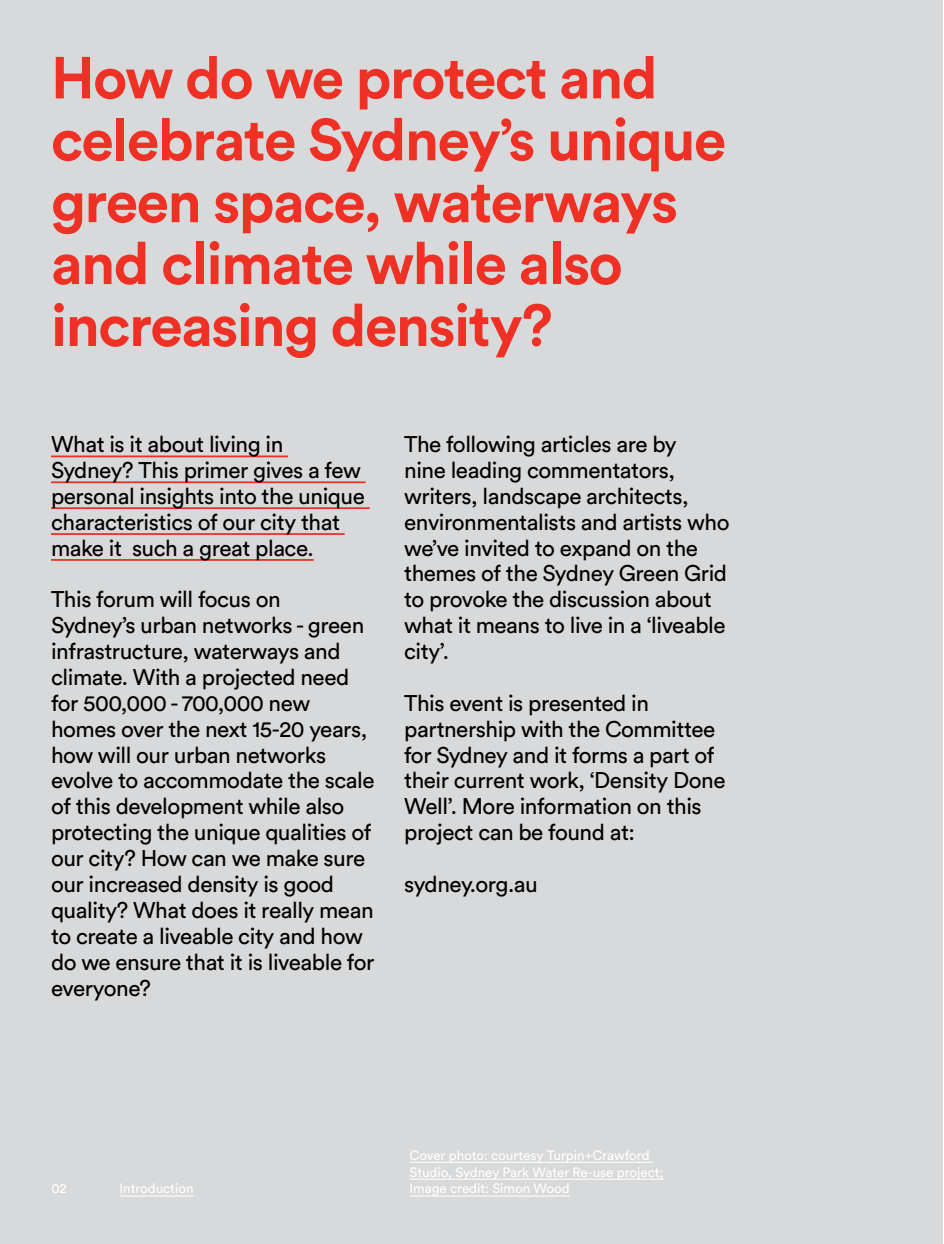
<style>
.page{position:relative;width:944px;height:1244px;background:#fff}
.page>*{position:absolute;margin:0;border:0;box-sizing:border-box;transform-origin:0 0}
.t1{font:700 58.5px/61.9px "Circular Std";letter-spacing:-.025em;color:#ee3124}
.t2{font:22.5px/25.9px "Circular Std";letter-spacing:-.02em;color:#000}
.t3{font:13.5px/16.9px "Circular Std";letter-spacing:-.005em;color:#fff}
</style>
<div class="page">
<div style="left:0;top:0;width:943px;height:1244px;background:#d8d9da"></div>
<hr style="left:51px;top:455px;width:237px;height:2px;background:#ee3124">
<hr style="left:51px;top:481px;width:315px;height:2px;background:#ee3124">
<hr style="left:51px;top:507px;width:319px;height:2px;background:#ee3124">
<hr style="left:51px;top:533px;width:294px;height:2px;background:#ee3124">
<hr style="left:51px;top:559px;width:263px;height:2px;background:#ee3124">
<hr style="left:410px;top:1161px;width:243px;height:2px;background:#fff">
<hr style="left:410px;top:1178px;width:254px;height:1px;background:#fff">
<hr style="left:410px;top:1195px;width:160px;height:1px;background:#fff">
<hr style="left:120px;top:1195px;width:74px;height:1px;background:#fff">
<h1 class="t1" style="left:51px;top:46px;width:677px">How do we protect and celebrate Sydney’s unique green space, waterways and climate while also increasing density?</h1>
<p class="t2" style="left:51px;top:431px;width:315px">What is it about living in<br>Sydney? This primer gives a few personal insights into the unique characteristics of our city that make it such a great place.</p>
<p class="t2" style="left:51px;top:586px;width:325px">This forum will focus on<br>Sydney’s urban networks - green infrastructure, waterways and climate. With a projected need for 500,000 - 700,000 new homes over the next 15-20 years, how will our urban networks evolve to accommodate the scale of this development while also protecting the unique qualities of our city? How can we make sure our increased density is good quality? What does it really mean to create a liveable city and how do we ensure that it is liveable for everyone?</p>
<p class="t2" style="left:404px;top:431px;width:327px">The following articles are by<br>nine leading commentators, writers, landscape architects, environmentalists and artists who we’ve invited to expand on the themes of the Sydney Green Grid to provoke the discussion about what it means to live in a ‘liveable city’.</p>
<p class="t2" style="left:404px;top:690px;width:323px">This event is presented in partnership with the Committee for Sydney and it forms a part of their current work, ‘Density Done<br>Well’. More information on this project can be found at:</p>
<p class="t2" style="left:404px;top:871px;width:135px">sydney.org.au</p>
<p class="t3" style="left:410px;top:1146px;width:256px">Cover photo: courtesy Turpin+Crawford<br>Studio, Sydney Park Water Re-use project;</p>
<p class="t3" style="left:51px;top:1179px;width:17px">02</p>
<p class="t3" style="left:120px;top:1180px;width:76px">Introduction</p>
<p class="t3" style="left:410px;top:1180px;width:162px">Image credit: Simon Wood</p>
</div>
